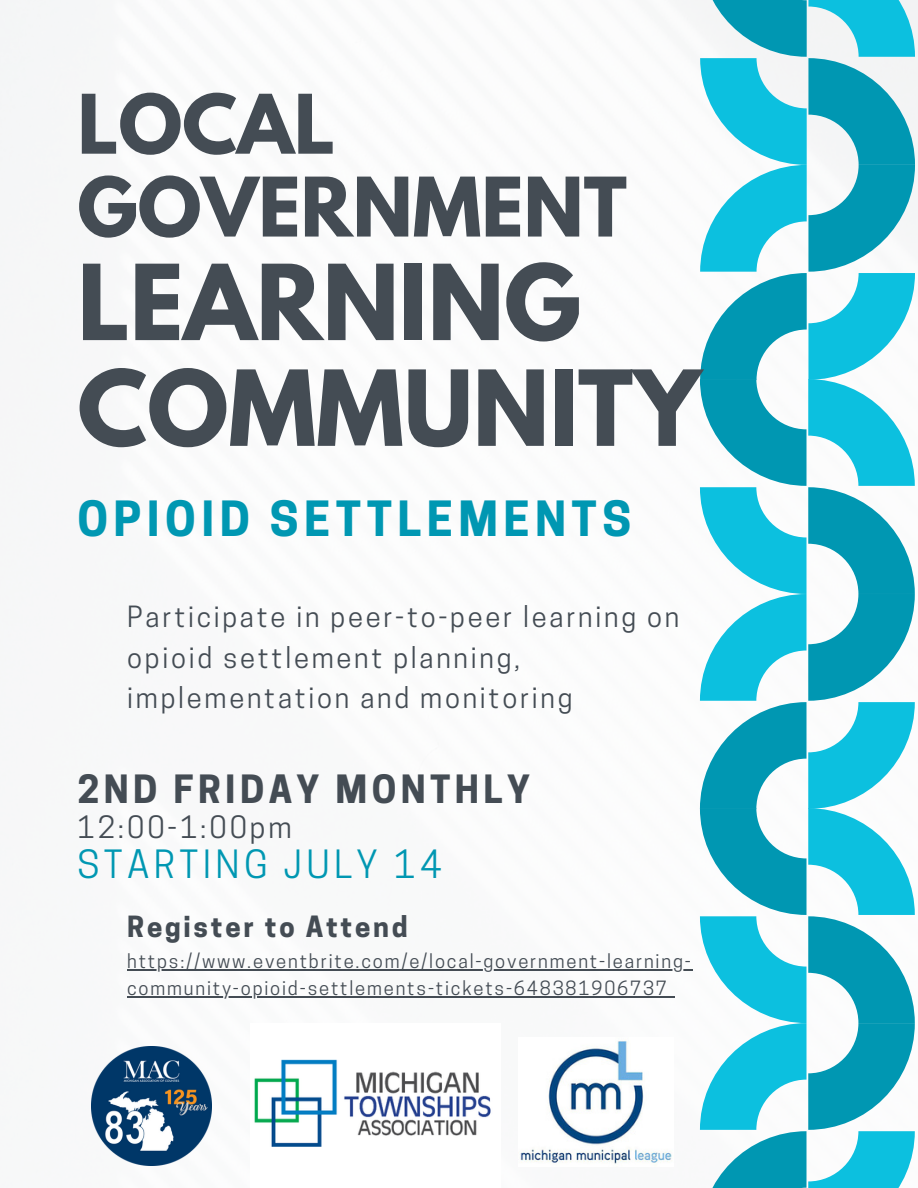
<style>
.page{position:relative;width:918px;height:1188px;background:#fff}
.page>*{position:absolute;margin:0;border:0;box-sizing:border-box;transform-origin:0 0}
.t1{font:700 92.7px/105.8px "League Spartan";color:#444c54}
.t2{font:700 72.75px "League Spartan";color:#444c54}
.t3{font:700 45.6px "Cooper Hewitt";letter-spacing:.12em;color:#0097b2}
.t4{font:700 36.6px "Cooper Hewitt";letter-spacing:.12em;color:#444c54}
.t5{font:36.6px "Cooper Hewitt";letter-spacing:.12em;color:#0097b2}
.t6{font:28.95px "Cooper Hewitt";letter-spacing:.1em;color:#444c54}
.t7{font:27.45px/40.2px "Cooper Hewitt";letter-spacing:.1em;color:#444c54}
.t8{font:700 27.45px "Cooper Hewitt";letter-spacing:.1em;color:#444c54}
.t9{font:18.45px/27px "Cooper Hewitt";letter-spacing:.1em;color:#444c54}
</style>
<div class="page">
<svg style="left:700px;top:0;width:215px;height:165px"></svg>
<svg style="left:700px;top:379px;width:215px;height:215px"></svg>
<svg style="left:700px;top:165px;width:215px;height:214px"></svg>
<hr style="left:127px;top:969px;width:566px;height:1px;background:#444c54">
<hr style="left:127px;top:996px;width:542px;height:1px;background:#444c54">
<svg style="left:700px;top:594px;width:215px;height:214px"></svg>
<svg style="left:700px;top:808px;width:215px;height:215px"></svg>
<svg style="left:700px;top:1023px;width:215px;height:165px"></svg>
<img style="left:92px;top:1047px;width:119px;height:119px">
<img style="left:520px;top:1041px;width:152px;height:123px">
<img style="left:254px;top:1059px;width:237px;height:88px">
<p class="t2" style="left:77px;top:88px;width:259px">LOCAL</p>
<p class="t2" style="left:77px;top:171px;width:551px">GOVERNMENT</p>
<p class="t1" style="left:77px;top:262px;width:625px">LEARNING<br>COMMUNITY</p>
<p class="t3" style="left:77px;top:502px;width:555px">OPIOID SETTLEMENTS</p>
<p class="t7" style="left:127px;top:601px;width:554px">Participate in peer-to-peer learning on opioid settlement planning, implementation and monitoring</p>
<p class="t4" style="left:77px;top:775px;width:454px">2ND FRIDAY MONTHLY</p>
<p class="t6" style="left:77px;top:816px;width:216px">12:00-1:00pm</p>
<p class="t5" style="left:77px;top:851px;width:366px">STARTING JULY 14</p>
<p class="t8" style="left:127px;top:916px;width:282px">Register to Attend</p>
<p class="t9" style="left:127px;top:950px;width:565px">https://www.eventbrite.com/e/local-government-learning&shy;community-opioid-settlements-tickets-648381906737</p>
</div>
